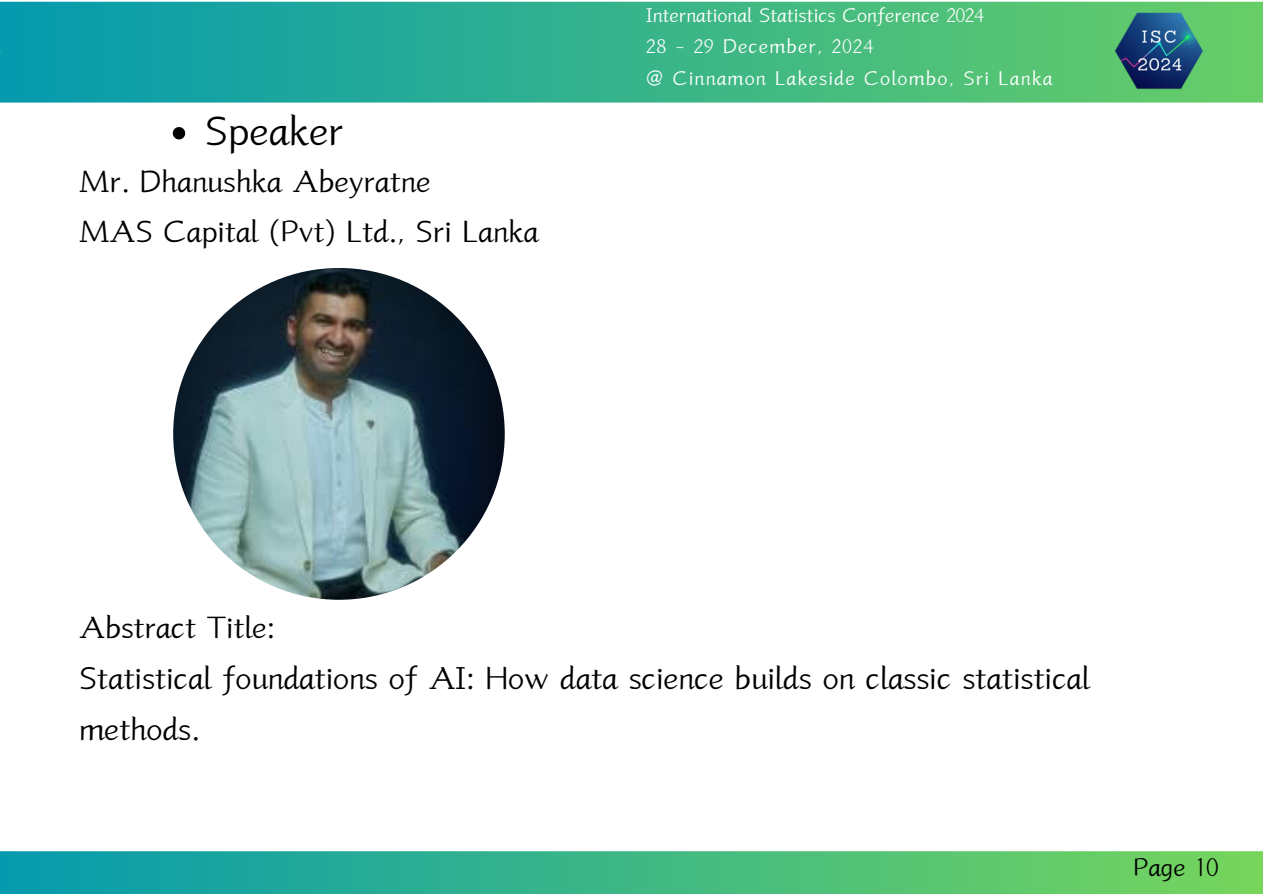
<style>
.page{position:relative;width:1263px;height:894px;background:#fff}
.page>*{position:absolute;margin:0;border:0;box-sizing:border-box;transform-origin:0 0}
.t1{font:48px "Canva Zhou Yi Qing Ke Ben Latin";color:#000}
.t2{font:37.05px/51.8px "Canva Zhou Yi Qing Ke Ben Latin";color:#000}
.t3{font:36px/49.5px "Canva Zhou Yi Qing Ke Ben Latin";color:#000}
.t4{font:30px "Canva Zhou Yi Qing Ke Ben Latin";color:#000}
.t5{font:23.25px "Canva Zhou Yi Qing Ke Ben Latin";letter-spacing:.055em;color:#fff}
.t6{font:23.25px "Canva Zhou Yi Qing Ke Ben Latin";color:#fff}
</style>
<div class="page">
<svg style="left:0;top:2px;width:1263px;height:101px;background:#34b28c"></svg>
<img style="left:1108px;top:12px;width:96px;height:81px">
<svg style="left:0;top:851px;width:1263px;height:42px;background:#3fb785"></svg>
<img style="left:173px;top:268px;width:332px;height:331px;border-radius:50%">
<svg style="left:173px;top:127px;width:12px;height:12px"></svg>
<h2 class="t1" style="left:205px;top:107px;width:140px">Speaker</h2>
<p class="t3" style="left:79px;top:156px;width:461px">Mr. Dhanushka Abeyratne<br>MAS Capital (Pvt) Ltd., Sri Lanka</p>
<p class="t6" style="left:646px;top:3px;width:339px">International Statistics Conference 2024</p>
<p class="t5" style="left:646px;top:35px;width:228px">28 - 29 December, 2024</p>
<p class="t5" style="left:646px;top:66px;width:408px">@ Cinnamon Lakeside Colombo, Sri Lanka</p>
<p class="t3" style="left:79px;top:602px;width:197px">Abstract Title:</p>
<p class="t2" style="left:79px;top:651px;width:1012px">Statistical foundations of AI: How data science builds on classic statistical methods.</p>
<p class="t4" style="left:1133px;top:852px;width:86px">Page 10</p>
</div>
